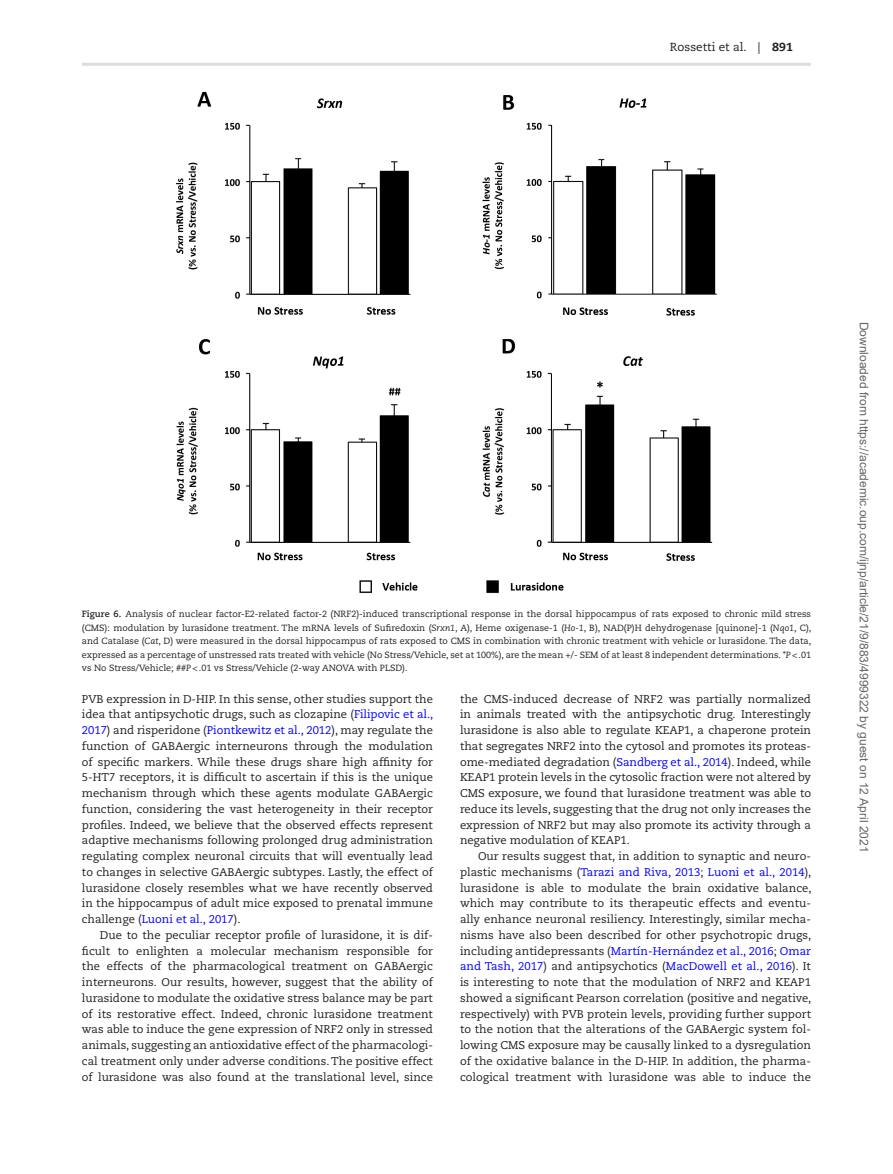
<style>
.page{position:relative;width:893px;height:1174px;background:#fff}
.page>*{position:absolute;margin:0;border:0;box-sizing:border-box;transform-origin:0 0}
.t1{font:12px "Arial";color:#666}
.t2{font:11.7px "Caecilia LT Std";color:#231f20}
.t3{font:11.25px/15.8px "Caecilia LT Std";color:#231f20;text-align:justify}
.t4{font:9px/13.5px "Caecilia LT Std";color:#231f20;text-align:justify}
.s1{font-weight:800}
.s2{font-weight:700}
.s3{font-style:italic}
.s4{color:#00f}
</style>
<div class="page">
<hr style="left:82px;top:63px;width:729px;height:3px;background:#dcdddf">
<img style="left:176px;top:92px;width:541px;height:501px">
<p class="t2" style="left:670px;top:40px;width:125px">Rossetti et al. | <span class="s1">891</span></p>
<p class="t4" style="left:82px;top:607px;width:731px"><span class="s2">Figure 6.</span> Analysis of nuclear factor-E2-related factor-2 (NRF2)-induced transcriptional response in the dorsal hippocampus of rats exposed to chronic mild stress (CMS): modulation by lurasidone treatment. The mRNA levels of Sufiredoxin (<span class="s3">Srxn1</span>, A), Heme oxigenase-1 (<span class="s3">Ho-1</span>, B), NAD(P)H dehydrogenase [quinone]-1 (<span class="s3">Nqo1</span>, C), and Catalase (<span class="s3">Cat</span>, D) were measured in the dorsal hippocampus of rats exposed to CMS in combination with chronic treatment with vehicle or lurasidone. The data, expressed as a percentage of unstressed rats treated with vehicle (No Stress/Vehicle, set at 100%), are the mean +/- SEM of at least 8 independent determinations. *<span class="s3">P&lt;</span>.01 vs No Stress/Vehicle; ##<span class="s3">P&lt;</span>.01 vs Stress/Vehicle (2-way ANOVA with PLSD).</p>
<p class="t3" style="left:82px;top:691px;width:353px">PVB expression in D-HIP. In this sense, other studies support the idea that antipsychotic drugs, such as clozapine (<span class="s4">Filipovic et al., 2017</span>) and risperidone (<span class="s4">Piontkewitz et al., 2012</span>), may regulate the function of GABAergic interneurons through the modulation of specific markers. While these drugs share high affinity for 5-HT7 receptors, it is difficult to ascertain if this is the unique mechanism through which these agents modulate GABAergic function, considering the vast heterogeneity in their receptor profiles. Indeed, we believe that the observed effects represent adaptive mechanisms following prolonged drug administration regulating complex neuronal circuits that will eventually lead to changes in selective GABAergic subtypes. Lastly, the effect of lurasidone closely resembles what we have recently observed in the hippocampus of adult mice exposed to prenatal immune challenge (<span class="s4">Luoni et al., 2017</span>).</p>
<p class="t3" style="left:82px;top:927px;width:353px;text-indent:18px">Due to the peculiar receptor profile of lurasidone, it is dif&shy;ficult to enlighten a molecular mechanism responsible for the effects of the pharmacological treatment on GABAergic interneurons. Our results, however, suggest that the ability of lurasidone to modulate the oxidative stress balance may be part of its restorative effect. Indeed, chronic lurasidone treatment was able to induce the gene expression of NRF2 only in stressed animals, suggesting an antioxidative effect of the pharmacologi&shy;cal treatment only under adverse conditions. The positive effect of lurasidone was also found at the translational level, since</p>
<p class="t3" style="left:460px;top:691px;width:353px">the CMS-induced decrease of NRF2 was partially normalized in animals treated with the antipsychotic drug. Interestingly lurasidone is also able to regulate KEAP1, a chaperone protein that segregates NRF2 into the cytosol and promotes its proteas&shy;ome-mediated degradation (<span class="s4">Sandberg et al., 2014</span>). Indeed, while KEAP1 protein levels in the cytosolic fraction were not altered by CMS exposure, we found that lurasidone treatment was able to reduce its levels, suggesting that the drug not only increases the expression of NRF2 but may also promote its activity through a negative modulation of KEAP1.</p>
<p class="t3" style="left:460px;top:848px;width:353px;text-indent:18px">Our results suggest that, in addition to synaptic and neuro&shy;plastic mechanisms (<span class="s4">Tarazi and Riva, 2013</span>; <span class="s4">Luoni et al., 2014</span>), lurasidone is able to modulate the brain oxidative balance, which may contribute to its therapeutic effects and eventu&shy;ally enhance neuronal resiliency. Interestingly, similar mecha&shy;nisms have also been described for other psychotropic drugs, including antidepressants (<span class="s4">Martín-Hernández et al., 2016</span>; <span class="s4">Omar and Tash, 2017</span>) and antipsychotics (<span class="s4">MacDowell et al., 2016</span>). It is interesting to note that the modulation of NRF2 and KEAP1 showed a significant Pearson correlation (positive and negative, respectively) with PVB protein levels, providing further support to the notion that the alterations of the GABAergic system fol&shy;lowing CMS exposure may be causally linked to a dysregulation of the oxidative balance in the D-HIP. In addition, the pharma&shy;cological treatment with lurasidone was able to induce the</p>
<p class="t1" style="left:868px;top:321px;width:532px;rotate:90deg">Downloaded from https://academic.oup.com/ijnp/article/21/9/883/4999322 by guest on 12 April 2021</p>
</div>
